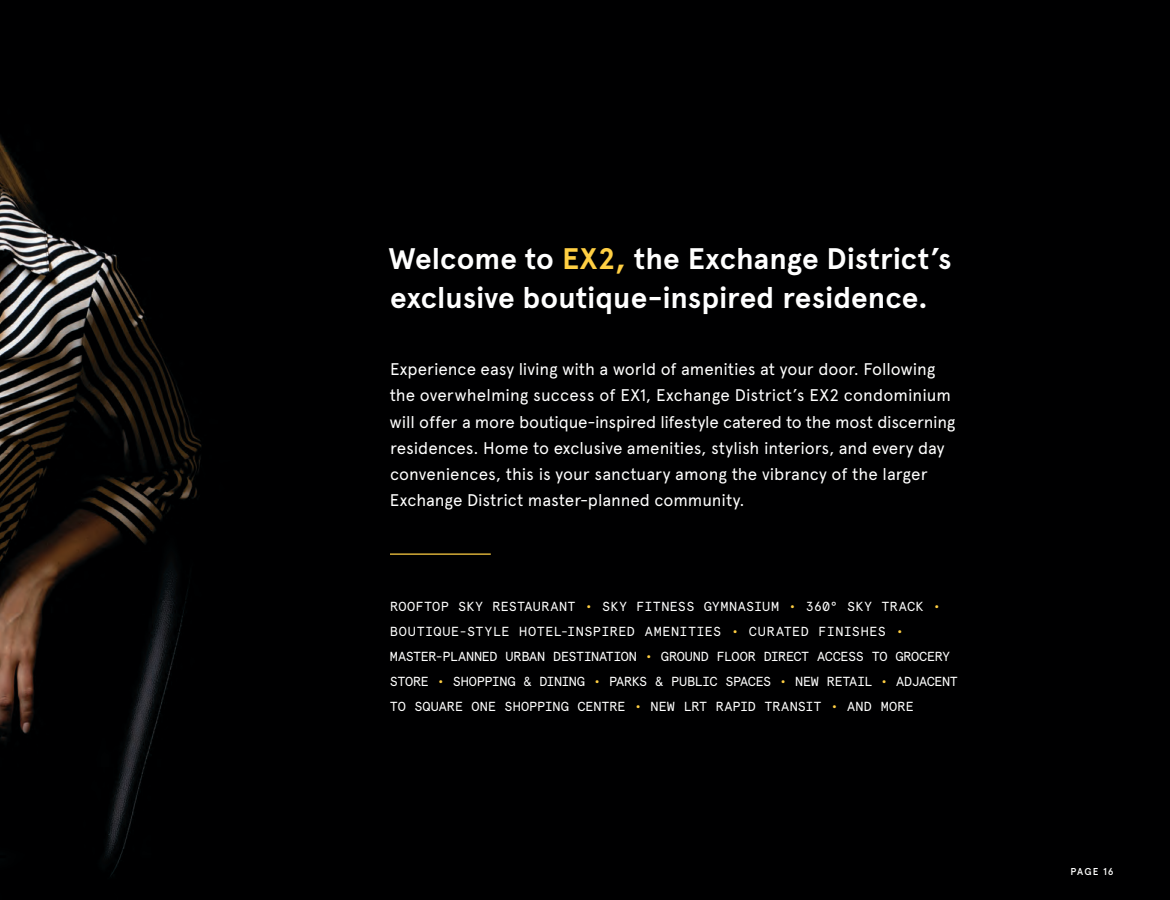
<style>
.page{position:relative;width:1170px;height:900px;background:#000001}
.page>*{position:absolute;margin:0;border:0;box-sizing:border-box;transform-origin:0 0}
.Apercu_Header{font:700 29.75px/38.6px "Apercu Pro";letter-spacing:.005em;color:#fff}
.t1{font:16.88px/26.2px "Apercu Pro";letter-spacing:-.005em;color:#fff}
.t2{font:13.12px/25px "Apercu Pro Mono";letter-spacing:-.005em;color:#fff}
.t3{font:500 10px "Apercu Pro";letter-spacing:.1em;color:#fff}
.s1{color:#ffcf43}
</style>
<div class="page">
<hr style="left:390px;top:553px;width:101px;height:2px;background:#ffcf43">
<p class="Apercu_Header" style="left:388px;top:239px;width:565px">Welcome to <span class="s1">EX2,</span> the Exchange District’s exclusive boutique-inspired residence.</p>
<p class="t1" style="left:390px;top:355px;width:567px">Experience easy living with a world of amenities at your door. Following the overwhelming success of EX1, Exchange District’s EX2 condominium will offer a more boutique-inspired lifestyle catered to the most discerning residences. Home to exclusive amenities, stylish interiors, and every day conveniences, this is your sanctuary among the vibrancy of the larger Exchange District master-planned community.</p>
<p class="t2" style="left:390px;top:593px;width:570px">ROOFTOP SKY RESTAURANT <span class="s1">•</span> SKY FITNESS GYMNASIUM <span class="s1">•</span> 360° SKY TRACK <span class="s1">• </span>BOUTIQUE-STYLE HOTEL-INSPIRED AMENITIES <span class="s1">•</span> CURATED FINISHES <span class="s1">• </span>MASTER-PLANNED URBAN DESTINATION <span class="s1">•</span> GROUND FLOOR DIRECT ACCESS TO GROCERY STORE <span class="s1">•</span> SHOPPING &amp; DINING <span class="s1">•</span> PARKS &amp; PUBLIC SPACES <span class="s1">•</span> NEW RETAIL <span class="s1">•</span> ADJACENT TO SQUARE ONE SHOPPING CENTRE <span class="s1">•</span> NEW LRT RAPID TRANSIT <span class="s1">•</span> AND MORE</p>
<p class="t3" style="left:1071px;top:864px;width:45px">PAGE 16</p>
</div>
